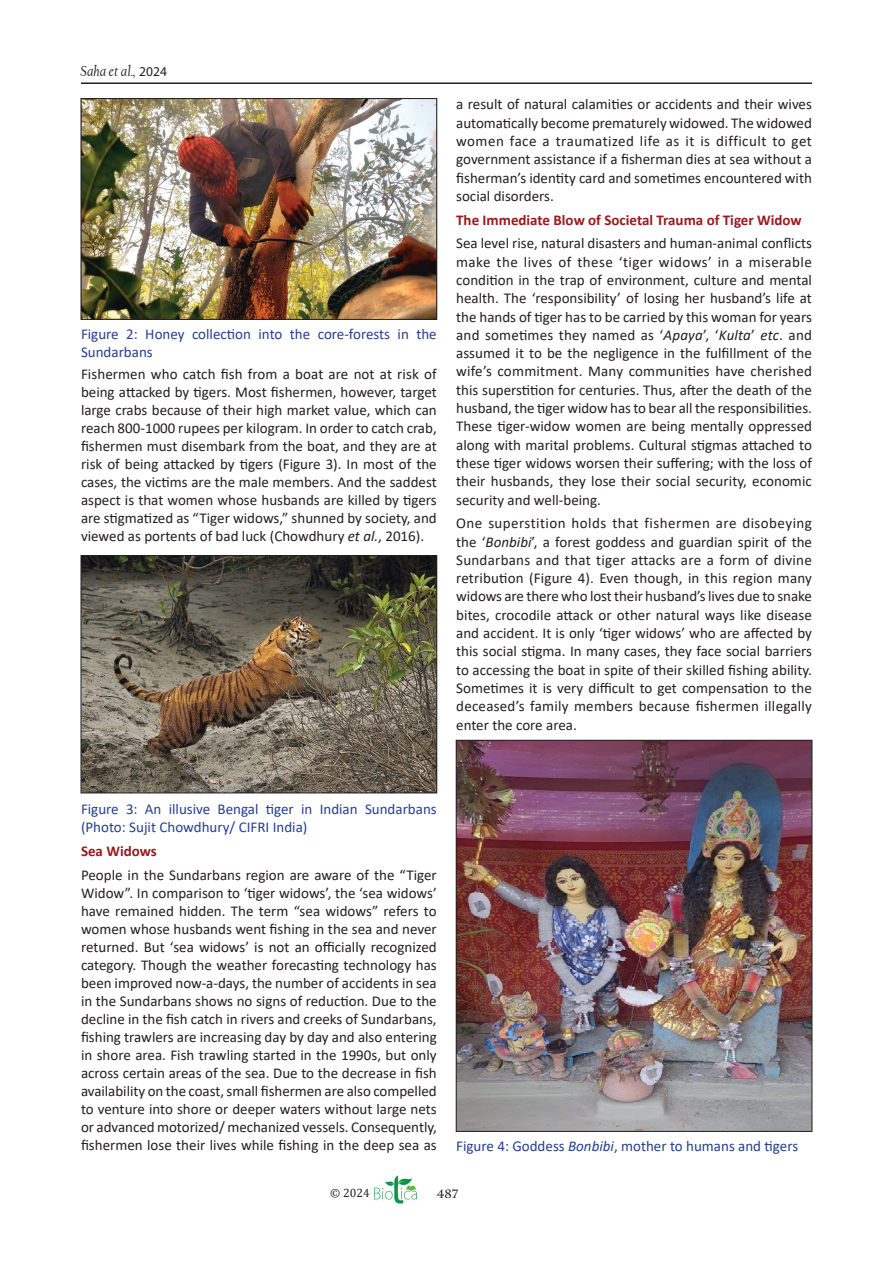
<style>
.page{position:relative;width:893px;height:1263px;background:#fff}
.page>*{position:absolute;margin:0;border:0;box-sizing:border-box;transform-origin:0 0}
.t1{font:15px/18.3px "Calibri";color:#231f20;text-align:justify}
.t2{font:15px/18px "Calibri";color:#253f8e}
.t3{font:700 15px "Calibri";color:#991a1e}
.t4{font:italic 15px "Californian FB";color:#231f20}
.t5{font:13.5px "Myriad Pro";color:#231f20}
.t6{font:12px "Cambria";color:#231f20}
.t7{font:700 12px "Charlemagne Std";color:#231f20}
.s1{font-style:italic}
</style>
<div class="page">
<img style="left:374px;top:1175px;width:43px;height:29px">
<hr style="left:81px;top:82px;width:731px;height:2px;background:#231f20">
<img style="left:83px;top:100px;width:352px;height:218px">
<div style="left:81px;top:98px;width:356px;height:222px;border:1px solid #231f20"></div>
<img style="left:83px;top:557px;width:352px;height:234px">
<div style="left:81px;top:555px;width:356px;height:238px;border:1px solid #231f20"></div>
<img style="left:458px;top:742px;width:352px;height:388px">
<div style="left:456px;top:740px;width:356px;height:392px;border:1px solid #231f20"></div>
<p class="t4" style="left:80px;top:63px;width:57px">Saha et al.,</p>
<p class="t5" style="left:139px;top:63px;width:29px">2024</p>
<p class="t2" style="left:318px;top:325px;width:74px">core-forests</p>
<p class="t2" style="left:192px;top:325px;width:60px">collection</p>
<p class="t2" style="left:290px;top:325px;width:22px">the</p>
<p class="t2" style="left:416px;top:325px;width:22px">the</p>
<p class="t2" style="left:81px;top:325px;width:73px">Figure<br>Sundarbans</p>
<p class="t1" style="left:81px;top:364px;width:357px">Fishermen who catch fish from a boat are not at risk of being attacked by tigers. Most fishermen, however, target large crabs because of their high market value, which can reach 800-1000 rupees per kilogram In. order to catch crab, fishermen must disembark from the boat, and they are at risk of being attacked by tigers (Figure I n.)3 most of the cases, the victims are the male members. And the saddest aspect is that women whose husbands are killed by tigers are stigmatized as “Tiger widows ” , shunned by society, and viewed as portents of bad luck (Chowdhury <span class="s1">et al.</span>, 2016 .(</p>
<p class="t2" style="left:259px;top:325px;width:25px">into</p>
<p class="t2" style="left:398px;top:325px;width:13px">in</p>
<p class="t2" style="left:126px;top:325px;width:13px">2:</p>
<p class="t2" style="left:145px;top:325px;width:41px">Honey</p>
<p class="t1" style="left:456px;top:95px;width:357px">a result of natural calamities or accidents and their wives automatically become prematurely widowed. The widowed women face a traumatized life as it is difficult to get government assistance aif fisherman dies at sea without a fisherman s’ identity card and sometimes encountered with social disorders.</p>
<p class="t3" style="left:456px;top:209px;width:347px">The Immediate Blow of Societal Trauma of Tiger Widow</p>
<p class="t1" style="left:456px;top:234px;width:357px">Sea level rise, natural disasters and human-animal conflicts make the lives of these ‘tiger widows’ in a miserable condition in the trap of environment, culture and mental health. The ‘responsibility’ of losing her husband s’ life at the hands of tiger has to be carried by this woman for years and sometimes they named as ‘<span class="s1">Apaya</span> ,’ ‘<span class="s1">Kulta</span>’ <span class="s1">etc</span>. and assumed it to be the negligence in the fulfillment of the wife s’ commitment. Many communities have cherished this superstition for centuries. Thus, after the death of the husband, the tiger widow has to bear all the responsibilities.<br>These tiger-widow women are being mentally oppressed along with marital problems. Cultural stigmas attached to these tiger widows worsen their suffering; with the loss of their husbands, they lose their social security, economic security and well-being.</p>
<p class="t1" style="left:456px;top:514px;width:357px">One superstition holds that fishermen are disobeying the ‘<span class="s1">Bonbibi</span> a,’ forest goddess and guardian spirit of the Sundarbans and that tiger attacks are a form of divine retribution (Figure .)4 Even though in, this region many widows are there who lost their husband s’ lives due to snake bites, crocodile attack or other natural ways like disease and accident isIt. only ‘tiger widows’ who are affected by this social stigma In. many cases, they face social barriers to accessing the boat in spite of their skilled fishing ability.<br>Sometimes isit very difficult to get compensation to the deceased s’ family members because fishermen illegally enter the core area.</p>
<p class="t2" style="left:169px;top:800px;width:43px">illusive</p>
<p class="t2" style="left:218px;top:800px;width:42px">Bengal</p>
<p class="t2" style="left:81px;top:800px;width:228px">Figure<br>(Photo: Sujit Chowdhury/ CIFRI India(</p>
<p class="t2" style="left:266px;top:800px;width:29px">tiger</p>
<p class="t2" style="left:301px;top:800px;width:13px">in</p>
<p class="t2" style="left:126px;top:800px;width:13px">3:</p>
<p class="t2" style="left:145px;top:800px;width:18px">An</p>
<p class="t2" style="left:320px;top:800px;width:40px">Indian</p>
<p class="t2" style="left:365px;top:800px;width:73px">Sundarbans</p>
<p class="t3" style="left:81px;top:841px;width:77px">Sea Widows</p>
<p class="t1" style="left:81px;top:865px;width:357px">People in the Sundarbans region are aware of the “Tiger Widow I n.” comparison to ‘tiger widows,’ the ‘sea widows‘ have remained hidden. The term “sea widows” refers to women whose husbands went fishing in the sea and never returned. But ‘sea widows’ is not an officially recognized category. Though the weather forecasting technology has been improved now -a- days, the number of accidents in sea in the Sundarbans shows no signs of reduction. Due to the decline in the fish catch in rivers and creeks of Sundarbans, fishing trawlers are increasing day by day and also entering in shore area. Fish trawling started in the 1990 ,s but only across certain areas of the sea. Due to the decrease in fish availability on the coast, small fishermen are also compelled to venture into shore or deeper waters without large nets or advanced motorized/ mechanized vessels. Consequently, fishermen lose their lives while fishing in the deep sea as</p>
<p class="t2" style="left:456px;top:1137px;width:343px">Figure 4: Goddess <span class="s1">Bonbibi</span>, mother to humans and tigers</p>
<p class="t6" style="left:330px;top:1186px;width:41px">© 2024</p>
<p class="t7" style="left:437px;top:1187px;width:23px">487</p>
</div>
